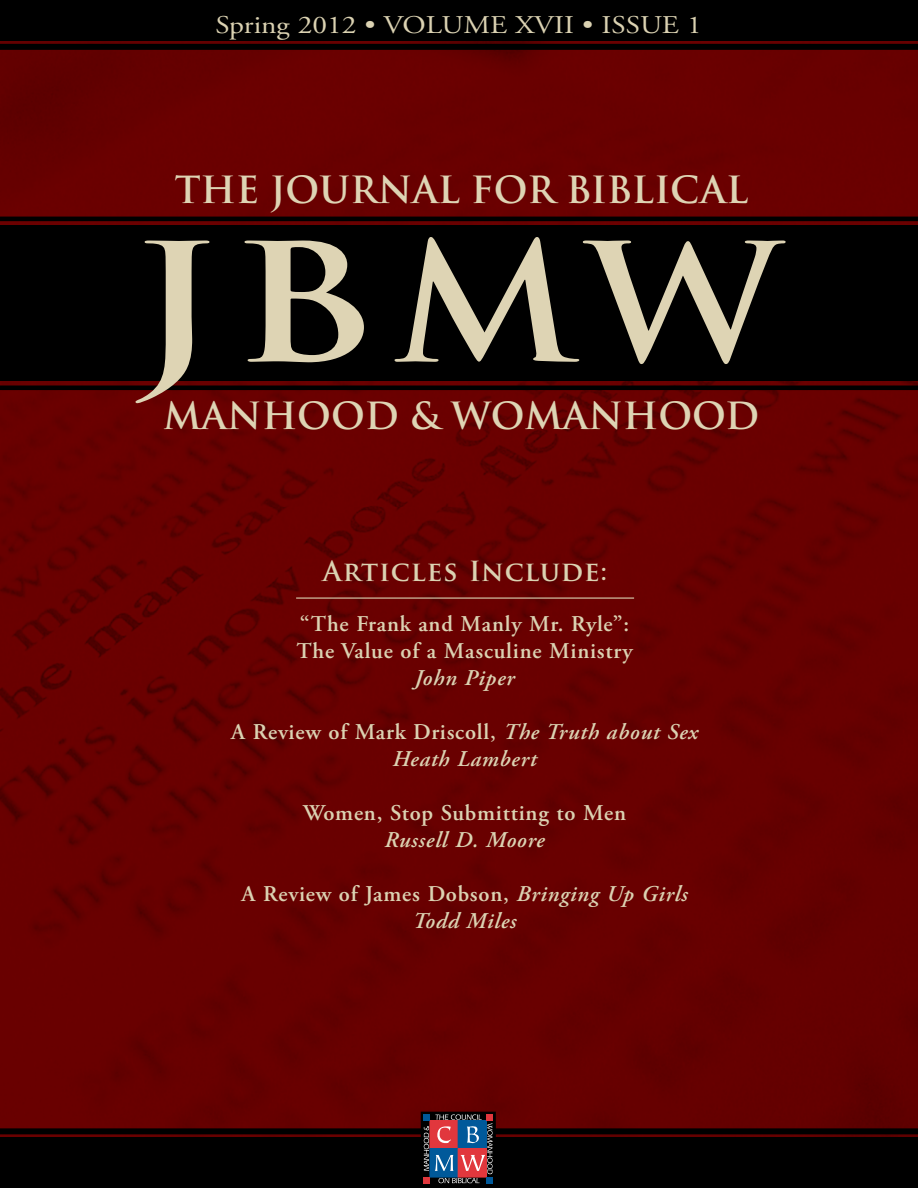
<style>
.page{position:relative;width:918px;height:1188px;background:#fff}
.page>*{position:absolute;margin:0;border:0;box-sizing:border-box;transform-origin:0 0}
.t1{font:700 160.5px "Trajan Pro";color:#ded4b4;scale:1.3 1}
.t2{font:700 36.45px "Trajan Pro";color:#ded4b4}
.t3{font:700 27px "Trajan Pro";letter-spacing:.025em;color:#dbd2b2}
.t4{font:25.5px "Adobe Garamond Pro";color:#dbd2b2;scale:1.15 1}
.t5{font:600 22.5px/27px "Adobe Garamond Pro";letter-spacing:.035em;color:#dbd2b2}
.t6{font:italic 600 22.5px "Adobe Garamond Pro";letter-spacing:.035em;color:#dbd2b2}
.s1{font-style:italic}
</style>
<div class="page">
<img style="left:0;top:41px;width:918px;height:1096px">
<div style="left:0;top:225px;width:918px;height:156px;background:#000"></div>
<div style="left:421px;top:1112px;width:75px;height:74px;border:2px solid #000"></div>
<svg style="left:424px;top:1114px;width:69px;height:69px;background:#6d5269"></svg>
<hr style="left:0;top:217px;width:918px;height:4px;background:#000">
<hr style="left:0;top:386px;width:918px;height:4px;background:#000">
<hr style="left:296px;top:598px;width:338px;height:1px;background:#dbd2b2">
<div style="left:0;top:44px;width:918px;height:6px;background:#000"></div>
<div style="left:0;top:0;width:918px;height:41px;background:#000"></div>
<div style="left:0;top:1128px;width:422px;height:6px;background:#000"></div>
<div style="left:0;top:1137px;width:422px;height:51px;background:#000"></div>
<hr style="left:364px;top:1186px;width:249px;height:2px;background:#000">
<div style="left:496px;top:1137px;width:422px;height:51px;background:#000"></div>
<div style="left:495px;top:1128px;width:423px;height:6px;background:#000"></div>
<p class="t4" style="left:215px;top:9px;width:424px">Spring 2012 • VOLUME XVII • ISSUE 1</p>
<p class="t2" style="left:175px;top:167px;width:575px">THE JOURNAL FOR BIBLICAL</p>
<p class="t1" style="left:132px;top:203px;width:500px">JBMW</p>
<p class="t2" style="left:164px;top:393px;width:597px">MANHOOD &amp; WOMANHOOD</p>
<p class="t3" style="left:323px;top:554px;width:286px">Articles Include:</p>
<p class="t5" style="left:296px;top:611px;width:338px">“The Frank and Manly Mr. Ryle”:<br>The Value of a Masculine Ministry</p>
<p class="t6" style="left:415px;top:665px;width:102px">John Piper</p>
<p class="t5" style="left:231px;top:719px;width:468px">A Review of Mark Driscoll, <span class="s1">The Truth about Sex</span></p>
<p class="t6" style="left:393px;top:746px;width:145px">Heath Lambert</p>
<p class="t5" style="left:303px;top:800px;width:324px">Women, Stop Submitting to Men</p>
<p class="t6" style="left:385px;top:827px;width:162px">Russell D. Moore</p>
<p class="t5" style="left:241px;top:881px;width:448px">A Review of James Dobson, <span class="s1">Bringing Up Girls</span></p>
<p class="t6" style="left:413px;top:908px;width:105px">Todd Miles</p>
</div>
